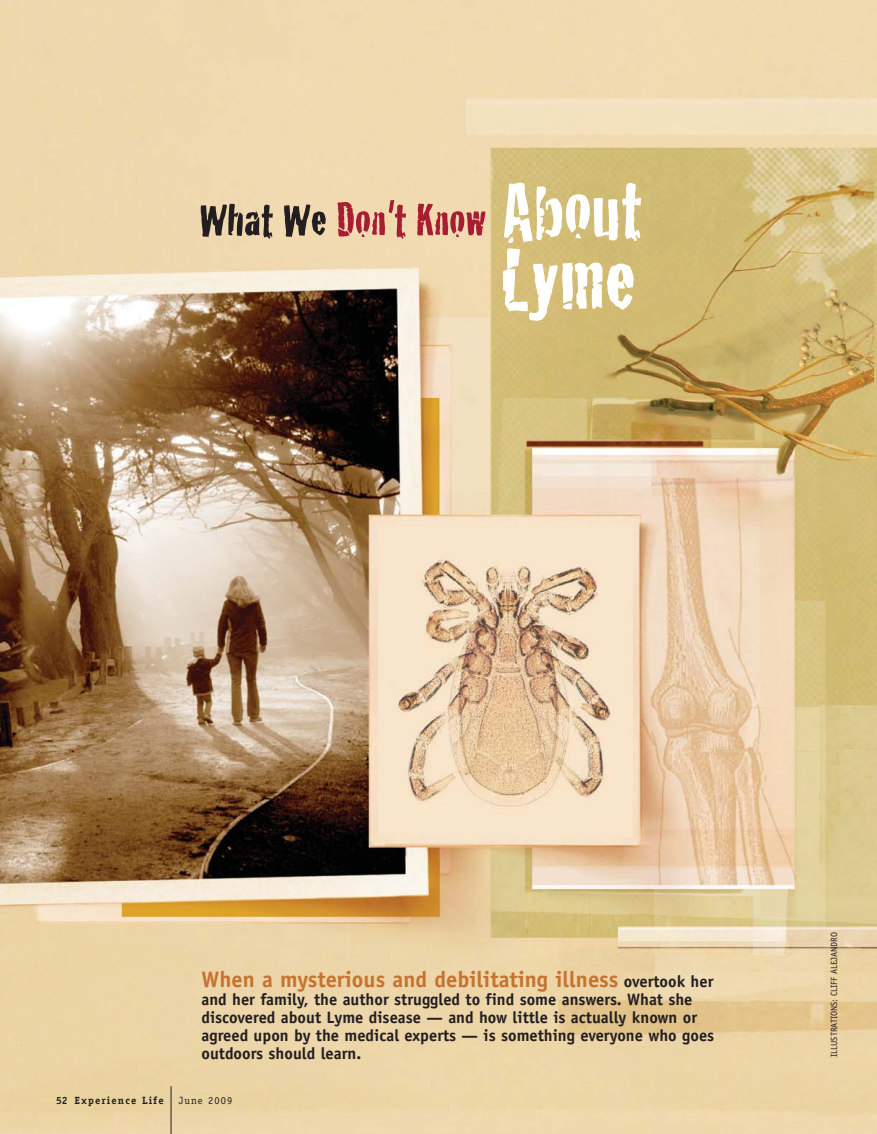
<style>
.page{position:relative;width:877px;height:1134px;background:#fff}
.page>*{position:absolute;margin:0;border:0;box-sizing:border-box;transform-origin:0 0}
.t1{font:700 22.5px "Officina Sans";color:#c67230}
.t2{font:700 16.5px/18px "Officina Sans";color:#231f20}
.t3{font:700 10.5px "Officina Serif";letter-spacing:.11em;color:#231f20}
.t4{font:10.5px "Officina Serif";letter-spacing:.1em;color:#231f20}
.t5{font:9px "Officina Sans";color:#231f20}
.s1{font-size:16.5px;color:#231f20}
</style>
<div class="page">
<img style="left:0;top:0;width:877px;height:1134px">
<hr style="left:171px;top:1086px;width:1px;height:48px;background:#231f20">
<svg style="left:417px;top:204px;width:68px;height:33px;background:#ce8175"></svg>
<svg style="left:338px;top:200px;width:68px;height:39px;background:#d4907f"></svg>
<svg style="left:284px;top:205px;width:42px;height:32px"></svg>
<svg style="left:201px;top:204px;width:72px;height:35px;background:#8c7f69"></svg>
<svg style="left:503px;top:183px;width:138px;height:138px"></svg>
<h1 class="t1" style="left:201px;top:970px;width:514px">When a mysterious and debilitating illness <span class="s1">overtook her</span></h1>
<p class="t2" style="left:201px;top:991px;width:514px">and her family, the author struggled to find some answers. What she discovered about Lyme disease — and how little is actually known or agreed upon by the medical experts — is something everyone who goes outdoors should learn.</p>
<p class="t3" style="left:56px;top:1097px;width:109px">52 Experience Life</p>
<p class="t4" style="left:179px;top:1097px;width:55px">June 2009</p>
<p class="t5" style="left:830px;top:1057px;width:126px;rotate:-90deg">ILLUSTRATIONS: CLIFF ALEJANDRO</p>
</div>
